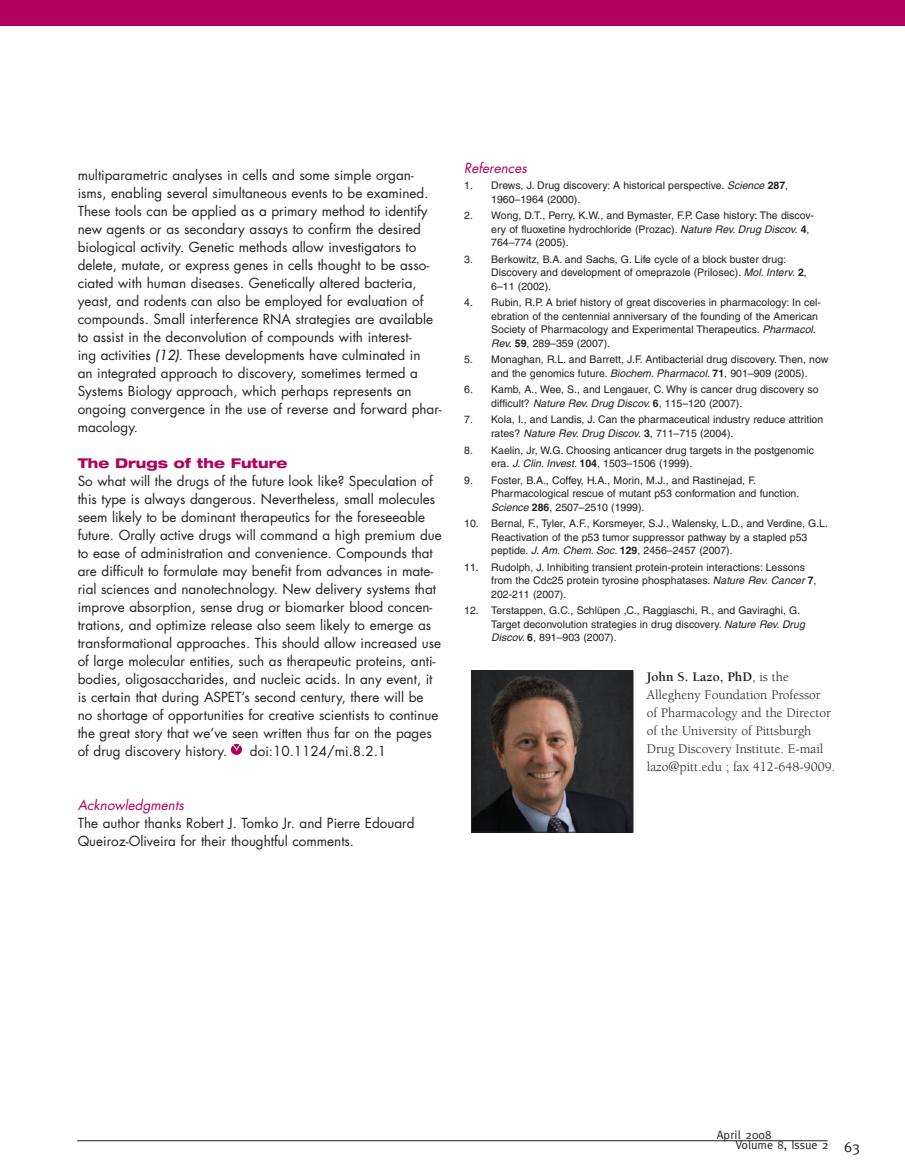
<style>
.page{position:relative;width:905px;height:1175px;background:#fff}
.page>*{position:absolute;margin:0;border:0;box-sizing:border-box;transform-origin:0 0}
.t1{font:15px "Meta";color:#231f20}
.t2{font:13.5px/18px "Futura";color:#231f20}
.t3{font:13.5px/18px "Berkeley";color:#231f20}
.t4{font:italic 13.5px "Futura";color:#b1015c}
.t5{font:800 expanded 13.5px "Helvetica Neue";color:#b1015c}
.t6{font:12px/10.5px "Meta";color:#231f20}
.t7{font:10.5px/13.5px "Helvetica";color:#231f20}
.s1{font-style:italic}
.s2{font-weight:700}
</style>
<div class="page">
<hr style="left:77px;top:1140px;width:750px;height:1px;background:#231f20">
<div style="left:0;top:0;width:904px;height:25px;background:#b1015c"></div>
<svg style="left:232px;top:745px;width:10px;height:10px"></svg>
<img style="left:473px;top:672px;width:158px;height:158px">
<div style="left:471px;top:670px;width:162px;height:162px;border:1px solid #231f20"></div>
<p class="t2" style="left:78px;top:166px;width:365px">multiparametric analyses in cells and some simple organ&shy;isms, enabling several simultaneous events to be examined.<br>These tools can be applied as a primary method to identify new agents or as secondary assays to confirm the desired biological activity. Genetic methods allow investigators to delete, mutate, or express genes in cells thought to be asso&shy;ciated with human diseases. Genetically altered bacteria, yeast, and rodents can also be employed for evaluation of compounds. Small interference RNA strategies are available to assist in the deconvolution of compounds with interest-<br>ing activities <span class="s1">(12)</span>. These developments have culminated in<br>an integrated approach to discovery, sometimes termed a Systems Biology approach, which perhaps represents an ongoing convergence in the use of reverse and forward phar&shy;macology.</p>
<p class="t5" style="left:78px;top:454px;width:211px">The Drugs of the Future</p>
<p class="t2" style="left:78px;top:472px;width:365px">So what will the drugs of the future look like? Speculation of this type is always dangerous. Nevertheless, small molecules seem likely to be dominant therapeutics for the foreseeable future. Orally active drugs will command a high premium due to ease of administration and convenience. Compounds that are difficult to formulate may benefit from advances in mate&shy;rial sciences and nanotechnology. New delivery systems that improve absorption, sense drug or biomarker blood concen&shy;trations, and optimize release also seem likely to emerge as transformational approaches. This should allow increased use of large molecular entities, such as therapeutic proteins, anti&shy;bodies, oligosaccharides, and nucleic acids. In any event, it is certain that during ASPET’s second century, there will be<br>no shortage of opportunities for creative scientists to continue the great story that we’ve seen written thus far on the pages of drug discovery history.</p>
<p class="t2" style="left:250px;top:742px;width:138px">doi:10.1124/mi.8.2.1</p>
<p class="t4" style="left:78px;top:796px;width:108px">Acknowledgments</p>
<p class="t2" style="left:78px;top:814px;width:338px">The author thanks Robert J. Tomko Jr. and Pierre Edouard<br>Queiroz-Oliveira for their thoughtful comments.</p>
<p class="t4" style="left:464px;top:158px;width:64px">References</p>
<p class="t7" style="left:491px;top:179px;width:298px;text-indent:-27px">1. Drews, J. Drug discovery: A historical perspective. <span class="s1">Science</span> <span class="s2">287</span>,<br>1960–1964 (2000).</p>
<p class="t7" style="left:491px;top:209px;width:324px;text-indent:-27px">2. Wong, D.T., Perry, K.W., and Bymaster, F.P. Case history: The discov&shy;ery of fluoxetine hydrochloride (Prozac). <span class="s1">Nature Rev. Drug Discov.</span> <span class="s2">4</span>,<br>764–774 (2005).</p>
<p class="t7" style="left:491px;top:252px;width:317px;text-indent:-27px">3. Berkowitz, B.A. and Sachs, G. Life cycle of a block buster drug:<br>Discovery and development of omeprazole (Prilosec). <span class="s1">Mol. Interv.</span> <span class="s2">2</span>,<br>6–11 (2002).</p>
<p class="t7" style="left:491px;top:296px;width:331px;text-indent:-27px">4. Rubin, R.P. A brief history of great discoveries in pharmacology: In cel&shy;ebration of the centennial anniversary of the founding of the American Society of Pharmacology and Experimental Therapeutics. <span class="s1">Pharmacol.<br>Rev.</span> <span class="s2">59</span>, 289–359 (2007).</p>
<p class="t7" style="left:491px;top:353px;width:338px;text-indent:-27px">5. Monaghan, R.L. and Barrett, J.F. Antibacterial drug discovery. Then, now and the genomics future. <span class="s1">Biochem. Pharmacol.</span> <span class="s2">71</span>, 901–909 (2005).</p>
<p class="t7" style="left:491px;top:383px;width:329px;text-indent:-27px">6. Kamb, A., Wee, S., and Lengauer, C. Why is cancer drug discovery so difficult? <span class="s1">Nature Rev. Drug Discov.</span> <span class="s2">6</span>, 115–120 (2007).</p>
<p class="t7" style="left:491px;top:413px;width:333px;text-indent:-27px">7. Kola, I., and Landis, J. Can the pharmaceutical industry reduce attrition rates? <span class="s1">Nature Rev. Drug Discov.</span> <span class="s2">3</span>, 711–715 (2004).</p>
<p class="t7" style="left:491px;top:443px;width:324px;text-indent:-27px">8. Kaelin, Jr, W.G. Choosing anticancer drug targets in the postgenomic era. <span class="s1">J. Clin. Invest.</span> <span class="s2">104</span>, 1503–1506 (1999).</p>
<p class="t7" style="left:491px;top:473px;width:309px;text-indent:-27px">9. Foster, B.A., Coffey, H.A., Morin, M.J., and Rastinejad, F.<br>Pharmacological rescue of mutant p53 conformation and function.<br><span class="s1">Science</span> <span class="s2">286</span>, 2507–2510 (1999).</p>
<p class="t7" style="left:491px;top:516px;width:338px;text-indent:-27px">10. Bernal, F., Tyler, A.F., Korsmeyer, S.J., Walensky, L.D., and Verdine, G.L.<br>Reactivation of the p53 tumor suppressor pathway by a stapled p53 peptide. <span class="s1">J. Am. Chem. Soc.</span> <span class="s2">129</span>, 2456–2457 (2007).</p>
<p class="t7" style="left:491px;top:560px;width:327px;text-indent:-27px">11. Rudolph, J. Inhibiting transient protein-protein interactions: Lessons from the Cdc25 protein tyrosine phosphatases. <span class="s1">Nature Rev. Cancer</span> <span class="s2">7</span>,<br>202-211 (2007).</p>
<p class="t7" style="left:491px;top:603px;width:315px;text-indent:-27px">12. Terstappen, G.C., Schlüpen ,C., Raggiaschi, R., and Gaviraghi, G.<br>Target deconvolution strategies in drug discovery. <span class="s1">Nature Rev. Drug<br>Discov.</span> <span class="s2">6</span>, 891–903 (2007).</p>
<p class="t3" style="left:646px;top:667px;width:190px"><span class="s2">John S. Lazo, PhD</span>, is the<br>Allegheny Foundation Professor<br>of Pharmacology and the Director of the University of Pittsburgh<br>Drug Discovery Institute. E-mail lazo@pitt.edu ; fax 412-648-9009.</p>
<p class="t6" style="left:735px;top:1129px;width:94px;text-indent:-19px">April 2008<br>Volume 8, Issue 2</p>
<p class="t1" style="left:844px;top:1138px;width:18px">63</p>
</div>
